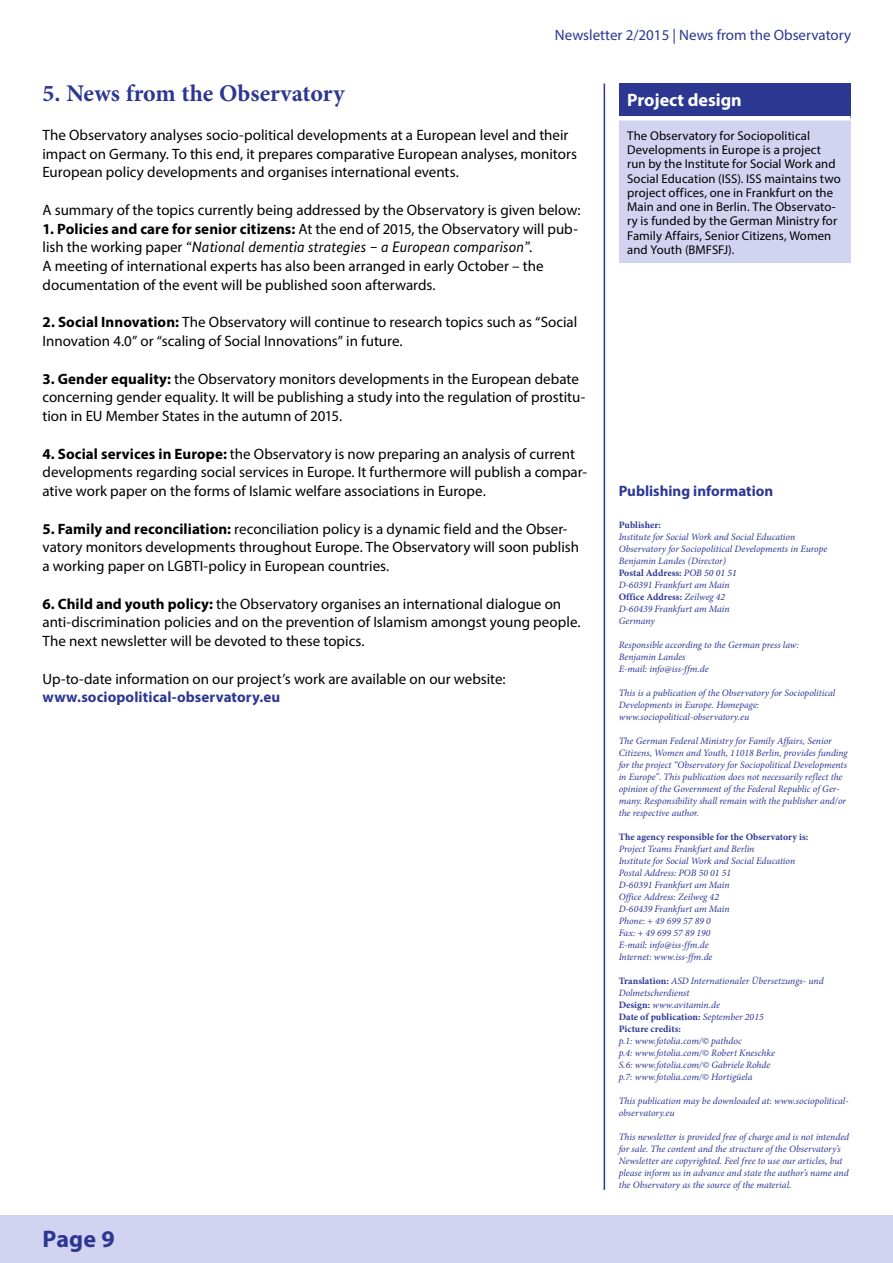
<style>
.page{position:relative;width:893px;height:1263px;background:#fff}
.page>*{position:absolute;margin:0;border:0;box-sizing:border-box;transform-origin:0 0}
.Head_1{font:700 24px "Minion Pro";color:#2c3791}
.t1{font:700 24px "Myriad Pro";color:#2c3791}
.Autoren_head{font:700 18px "Myriad Pro";color:#fff}
.Copy{font:15px/18.8px "Myriad Pro";color:#000}
.t2{font:15px "Myriad Pro";color:#2c3791}
.titel_head{font:700 15px "Myriad Pro";color:#2c3791}
.Hintergrundinfos{font:12.75px/14.2px "Myriad Pro";letter-spacing:.005em;color:#000}
.impressum{font:italic 9.75px/12px "Minion Pro";color:#2c3791}
.impressum-2{font:700 9.75px "Minion Pro";letter-spacing:.005em;color:#2c3791}
.s1{font-weight:700}
.s2{font-family:"Bundes Sans";font-style:italic}
.s3{font-weight:700;color:#2c3791}
.s4{font-weight:500;font-style:italic}
.s5{font-weight:400;font-style:italic}
.s6{font-weight:700;font-style:normal}
</style>
<div class="page">
<div style="left:0;top:1215px;width:893px;height:48px;background:#d2d2f1"></div>
<hr style="left:604px;top:84px;width:1px;height:1106px;background:#2c3791">
<div style="left:619px;top:84px;width:231px;height:34px;background:#2c3791"></div>
<div style="left:619px;top:118px;width:231px;height:144px;background:#d2d2f1"></div>
<div style="left:619px;top:116px;width:231px;height:5px;background:#fff"></div>
<p class="t2" style="left:555px;top:26px;width:298px">Newsletter 2/2015 | News from the Observatory</p>
<p class="Head_1" style="left:43px;top:76px;width:303px">5. News from the Observatory</p>
<p class="Copy" style="left:43px;top:125px;width:536px">The Observatory analyses socio-political developments at a European level and their impact on Germany. To this end, it prepares comparative European analyses, monitors<br>European policy developments and organises international events.</p>
<p class="Copy" style="left:43px;top:200px;width:539px">A summary of the topics currently being addressed by the Observatory is given below:</p>
<p class="Copy" style="left:43px;top:219px;width:537px"><span class="s1">1. Policies and care for senior citizens:</span> At the end of 2015, the Observatory will pub&shy;lish the working paper <span class="s2">“National dementia strategies – a European comparison”</span>.<br>A meeting of international experts has also been arranged in early October – the documentation of the event will be published soon afterwards.</p>
<p class="Copy" style="left:43px;top:313px;width:536px"><span class="s1">2. Social Innovation:</span> The Observatory will continue to research topics such as “Social<br>Innovation 4.0” or “scaling of Social Innovations” in future.</p>
<p class="Copy" style="left:43px;top:369px;width:544px"><span class="s1">3. Gender equality:</span> the Observatory monitors developments in the European debate concerning gender equality. It will be publishing a study into the regulation of prostitu&shy;tion in EU Member States in the autumn of 2015.</p>
<p class="Copy" style="left:43px;top:444px;width:546px"><span class="s1">4. Social services in Europe:</span> the Observatory is now preparing an analysis of current developments regarding social services in Europe. It furthermore will publish a compar&shy;ative work paper on the forms of Islamic welfare associations in Europe.</p>
<p class="Copy" style="left:43px;top:519px;width:538px"><span class="s1">5. Family and reconciliation:</span> reconciliation policy is a dynamic field and the Obser&shy;vatory monitors developments throughout Europe. The Observatory will soon publish a working paper on LGBTI-policy in European countries.</p>
<p class="Copy" style="left:43px;top:594px;width:539px"><span class="s1">6. Child and youth policy:</span> the Observatory organises an international dialogue on anti-discrimination policies and on the prevention of Islamism amongst young people.<br>The next newsletter will be devoted to these topics.</p>
<p class="Copy" style="left:43px;top:669px;width:465px">Up-to-date information on our project’s work are available on our website: <span class="s3">www.sociopolitical-observatory.eu</span></p>
<h1 class="t1" style="left:43px;top:1223px;width:74px">Page 9</h1>
<p class="Autoren_head" style="left:627px;top:88px;width:116px">Project design</p>
<p class="Hintergrundinfos" style="left:627px;top:128px;width:215px">The Observatory for Sociopolitical Developments in Europe is a project run by the Institute for Social Work and Social Education (ISS). ISS maintains two project offices, one in Frankfurt on the Main and one in Berlin. The Observato&shy;ry is funded by the German Ministry for Family Affairs, Senior Citizens, Women and Youth (BMFSFJ).</p>
<p class="titel_head" style="left:619px;top:481px;width:156px">Publishing information</p>
<p class="impressum-2" style="left:619px;top:518px;width:44px">Publisher:</p>
<p class="impressum" style="left:619px;top:530px;width:178px">Institute for Social Work and Social Education</p>
<p class="impressum" style="left:619px;top:542px;width:210px">Observatory for Sociopolitical Developments in Europe</p>
<p class="impressum" style="left:619px;top:554px;width:109px">Benjamin Landes (Director)</p>
<p class="impressum-2" style="left:619px;top:566px;width:120px">Postal Address: <span class="s4">POB 50 01 51</span></p>
<p class="impressum" style="left:619px;top:578px;width:112px">D-60391 Frankfurt am Main</p>
<p class="impressum-2" style="left:619px;top:590px;width:108px">Office Address: <span class="s5">Zeilweg 42</span></p>
<p class="impressum" style="left:619px;top:602px;width:112px">D-60439 Frankfurt am Main</p>
<p class="impressum" style="left:619px;top:614px;width:38px">Germany</p>
<p class="impressum" style="left:619px;top:638px;width:182px">Responsible according to the German press law:<br>Benjamin Landes</p>
<p class="impressum" style="left:619px;top:662px;width:91px">E-mail: info@iss-ffm.de</p>
<p class="impressum" style="left:619px;top:686px;width:218px">This is a publication of the Observatory for Sociopolitical<br>Developments in Europe. Homepage: www.sociopolitical-observatory.eu</p>
<p class="impressum" style="left:619px;top:734px;width:231px">The German Federal Ministry for Family Affairs, Senior Citizens, Women and Youth, 11018 Berlin, provides funding for the project “Observatory for Sociopolitical Developments in Europe”. This publication does not necessarily reflect the opinion of the Government of the Federal Republic of Ger&shy;many. Responsibility shall remain with the publisher and/or the respective author.</p>
<p class="impressum-2" style="left:619px;top:830px;width:191px">The agency responsible for the Observatory is:</p>
<p class="impressum" style="left:619px;top:842px;width:137px">Project Teams Frankfurt and Berlin</p>
<p class="impressum" style="left:619px;top:854px;width:178px">Institute for Social Work and Social Education</p>
<p class="impressum" style="left:619px;top:866px;width:114px">Postal Address: POB 50 01 51</p>
<p class="impressum" style="left:619px;top:878px;width:112px">D-60391 Frankfurt am Main</p>
<p class="impressum" style="left:619px;top:890px;width:102px">Office Address: Zeilweg 42</p>
<p class="impressum" style="left:619px;top:902px;width:112px">D-60439 Frankfurt am Main</p>
<p class="impressum" style="left:619px;top:914px;width:94px">Phone: + 49 699 57 89 0</p>
<p class="impressum" style="left:619px;top:926px;width:93px">Fax: + 49 699 57 89 190</p>
<p class="impressum" style="left:619px;top:938px;width:91px">E-mail: info@iss-ffm.de</p>
<p class="impressum" style="left:619px;top:950px;width:95px">Internet: www.iss-ffm.de</p>
<p class="impressum" style="left:619px;top:974px;width:206px"><span class="s6">Translation:</span> ASD Internationaler Übersetzungs- und<br>Dolmetscherdienst</p>
<p class="impressum" style="left:619px;top:998px;width:103px"><span class="s6">Design:</span> www.avitamin.de</p>
<p class="impressum-2" style="left:619px;top:1010px;width:146px">Date of publication: <span class="s5">September 2015</span></p>
<p class="impressum-2" style="left:619px;top:1022px;width:64px">Picture credits:</p>
<p class="impressum" style="left:619px;top:1034px;width:125px">p.1: www.fotolia.com/© pathdoc</p>
<p class="impressum" style="left:619px;top:1046px;width:158px">p.4: www.fotolia.com/© Robert Kneschke</p>
<p class="impressum" style="left:619px;top:1058px;width:153px">S.6: www.fotolia.com/© Gabriele Rohde p.7: www.fotolia.com/© Hortigüela</p>
<p class="impressum" style="left:619px;top:1094px;width:231px">This publication may be downloaded at: www.sociopolitical&shy;observatory.eu</p>
<p class="impressum" style="left:619px;top:1130px;width:232px">This newsletter is provided free of charge and is not intended for sale. The content and the structure of the Observatory’s Newsletter are copyrighted. Feel free to use our articles, but please inform us in advance and state the author’s name and the Observatory as the source of the material.</p>
</div>
